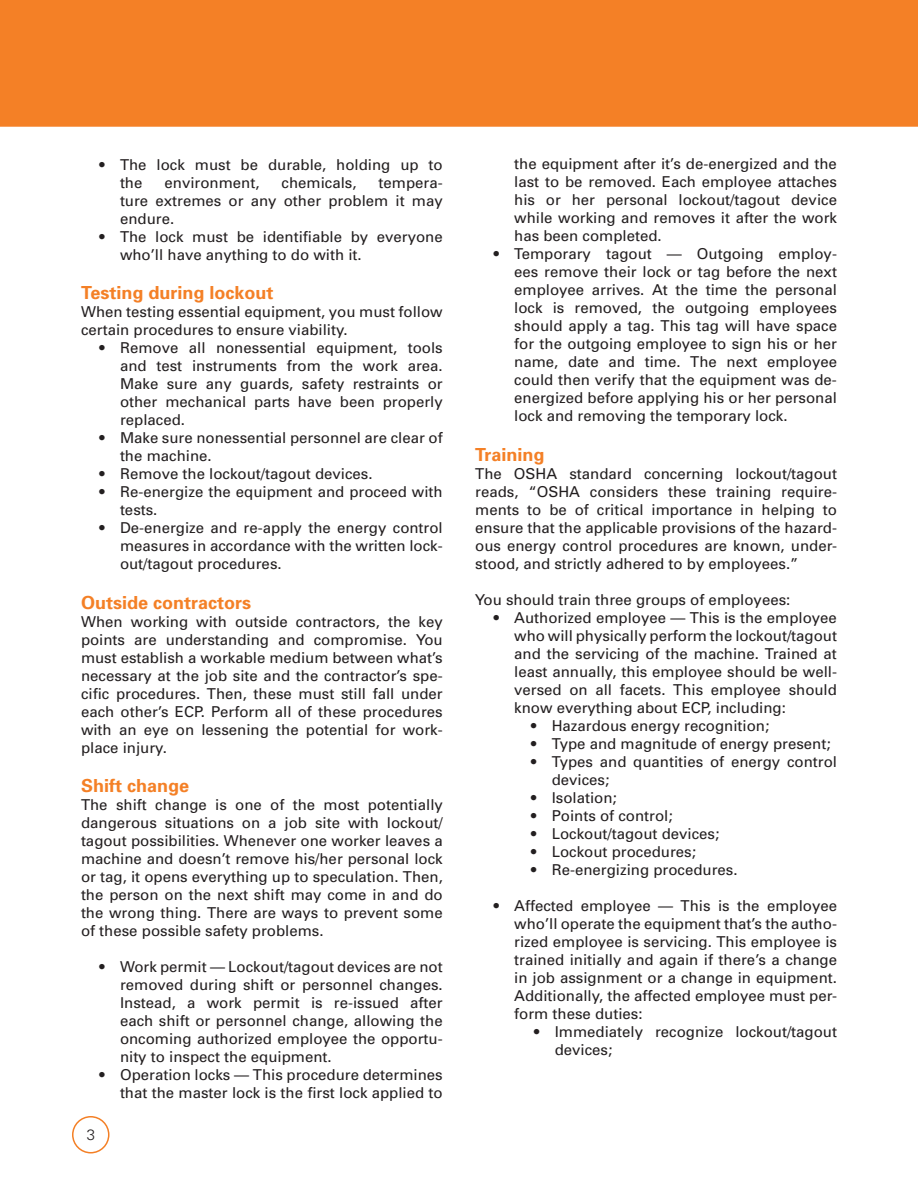
<style>
.page{position:relative;width:918px;height:1188px;background:#fff}
.page>*{position:absolute;margin:0;border:0;box-sizing:border-box;transform-origin:0 0}
.head{font:700 18px "Univers";color:#f48026}
.bull{font:15px/18px "Univers";color:#231f20;text-align:justify}
.Paragraph_Style_1{font:15px/18px "Univers";color:#231f20;text-align:justify}
.s1{font-weight:300;font-stretch:condensed}
</style>
<div class="page">
<div style="left:0;top:0;width:918px;height:127px;background:#f48026"></div>
<div style="left:72px;top:1116px;width:38px;height:38px;border:2px solid #f48026;border-radius:50%"></div>
<p class="bull" style="left:120px;top:155px;width:324px;text-indent:-22px"><span class="s1">•</span> The lock must be durable, holding up to the</p>
<p class="bull" style="left:165px;top:173px;width:97px">environment,</p>
<p class="bull" style="left:282px;top:173px;width:77px">chemicals,</p>
<p class="bull" style="left:120px;top:173px;width:324px;text-indent:259px">tempera&shy;ture extremes or any other problem it may endure.</p>
<p class="bull" style="left:120px;top:227px;width:324px;text-indent:-22px"><span class="s1">•</span> The lock must be identifiable by everyone who’ll have anything to do with it.</p>
<p class="head" style="left:81px;top:281px;width:194px">Testing during lockout</p>
<p class="Paragraph_Style_1" style="left:81px;top:303px;width:363px">When testing essential equipment, you must follow certain procedures to ensure viability.</p>
<p class="bull" style="left:120px;top:339px;width:324px;text-indent:-22px"><span class="s1">•</span> Remove all nonessential equipment, tools and test instruments from the work area.<br>Make sure any guards, safety restraints or other mechanical parts have been properly replaced.</p>
<p class="bull" style="left:120px;top:429px;width:324px;text-indent:-22px"><span class="s1">•</span> Make sure nonessential personnel are clear of the machine.</p>
<p class="bull" style="left:98px;top:465px;width:277px"><span class="s1">•</span> Remove the lockout/tagout devices.</p>
<p class="bull" style="left:120px;top:483px;width:324px;text-indent:-22px"><span class="s1">•</span> Re-energize the equipment and proceed with tests.</p>
<p class="bull" style="left:120px;top:519px;width:324px;text-indent:-22px"><span class="s1">•</span> De-energize and re-apply the energy control measures in accordance with the written lock&shy;out/tagout procedures.</p>
<p class="head" style="left:81px;top:591px;width:172px">Outside contractors</p>
<p class="Paragraph_Style_1" style="left:81px;top:612px;width:363px">When working with outside contractors, the key points are understanding and compromise. You must establish a workable medium between what’s necessary at the job site and the contractor’s spe&shy;cific procedures. Then, these must still fall under each other’s ECP. Perform all of these procedures with an eye on lessening the potential for work&shy;place injury.</p>
<p class="head" style="left:81px;top:774px;width:110px">Shift change</p>
<p class="Paragraph_Style_1" style="left:81px;top:796px;width:363px">The shift change is one of the most potentially dangerous situations on a job site with lockout/ tagout possibilities. Whenever one worker leaves a machine and doesn’t remove his/her personal lock or tag, it opens everything up to speculation. Then, the person on the next shift may come in and do the wrong thing. There are ways to prevent some of these possible safety problems.</p>
<p class="bull" style="left:120px;top:958px;width:324px;text-indent:-22px"><span class="s1">•</span> Work permit — Lockout/tagout devices are not removed during shift or personnel changes.<br>Instead, a work permit is re-issued after each shift or personnel change, allowing the oncoming authorized employee the opportu&shy;nity to inspect the equipment.</p>
<p class="bull" style="left:98px;top:1066px;width:347px;text-align:right"><span class="s1">•</span> Operation locks — This procedure determines that the master lock is the first lock applied to</p>
<p class="bull" style="left:514px;top:155px;width:324px">the equipment after it’s de-energized and the last to be removed. Each employee attaches his or her personal lockout/tagout device while working and removes it after the work has been completed.</p>
<p class="bull" style="left:514px;top:245px;width:324px;text-indent:-22px"><span class="s1">•</span> Temporary tagout — Outgoing employ&shy;ees remove their lock or tag before the next employee arrives. At the time the personal lock is removed, the outgoing employees should apply a tag. This tag will have space for the outgoing employee to sign his or her name, date and time. The next employee could then verify that the equipment was de&shy;energized before applying his or her personal lock and removing the temporary lock.</p>
<p class="head" style="left:475px;top:443px;width:71px">Training</p>
<p class="Paragraph_Style_1" style="left:475px;top:464px;width:363px">The OSHA standard concerning lockout/tagout reads, “OSHA considers these training require&shy;ments to be of critical importance in helping to ensure that the applicable provisions of the hazard&shy;ous energy control procedures are known, under&shy;stood, and strictly adhered to by employees.”</p>
<p class="Paragraph_Style_1" style="left:475px;top:590px;width:317px">You should train three groups of employees:</p>
<p class="bull" style="left:514px;top:608px;width:324px;text-indent:-22px"><span class="s1">•</span> Authorized employee — This is the employee who will physically perform the lockout/tagout and the servicing of the machine. Trained at least annually, this employee should be well&shy;versed on all facets. This employee should know everything about ECP, including:</p>
<p class="bull" style="left:529px;top:716px;width:242px"><span class="s1">•</span> Hazardous energy recognition;</p>
<p class="bull" style="left:529px;top:734px;width:303px"><span class="s1">•</span> Type and magnitude of energy present;</p>
<p class="bull" style="left:552px;top:752px;width:287px;text-indent:-22px"><span class="s1">•</span> Types and quantities of energy control devices;</p>
<p class="bull" style="left:529px;top:788px;width:89px"><span class="s1">•</span> Isolation;</p>
<p class="bull" style="left:529px;top:806px;width:145px"><span class="s1">•</span> Points of control;</p>
<p class="bull" style="left:529px;top:824px;width:192px"><span class="s1">•</span> Lockout/tagout devices;</p>
<p class="bull" style="left:529px;top:842px;width:168px"><span class="s1">•</span> Lockout procedures;</p>
<p class="bull" style="left:529px;top:860px;width:210px"><span class="s1">•</span> Re-energizing procedures.</p>
<p class="bull" style="left:514px;top:896px;width:324px;text-indent:-22px"><span class="s1">•</span> Affected employee — This is the employee who’ll operate the equipment that’s the autho&shy;rized employee is servicing. This employee is trained initially and again if there’s a change in job assignment or a change in equipment.<br>Additionally, the affected employee must per&shy;form these duties:</p>
<p class="bull" style="left:555px;top:1022px;width:284px;text-indent:-22px"><span class="s1">•</span> Immediately recognize lockout/tagout devices;</p>
</div>
